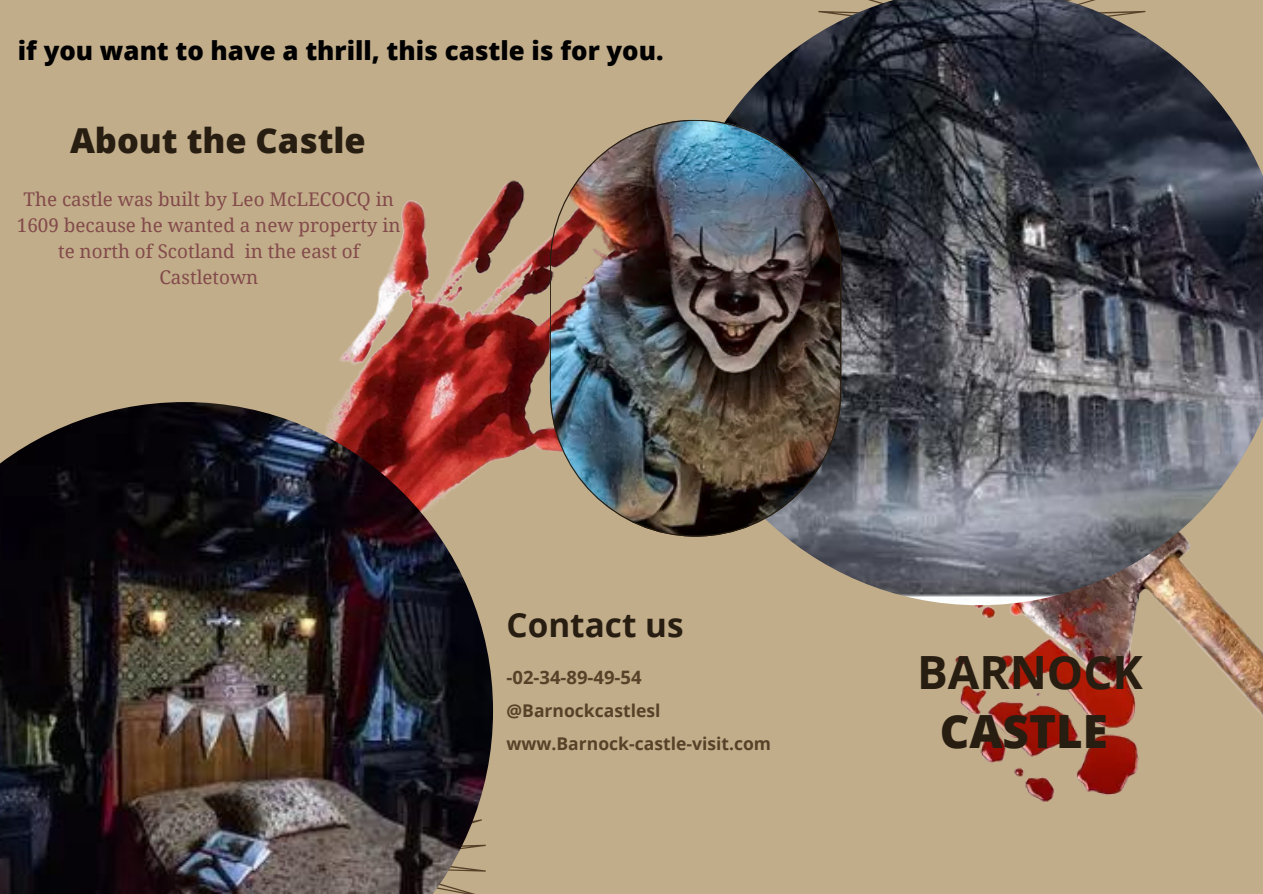
<style>
.page{position:relative;width:1263px;height:894px;background:#fff}
.page>*{position:absolute;margin:0;border:0;box-sizing:border-box;transform-origin:0 0}
.t1{font:700 45.75px "Open Sans";color:#271d11}
.t2{font:800 45.75px "Open Sans";color:#271d11}
.t3{font:800 34.35px "Open Sans";color:#271d11}
.t4{font:700 33.3px "Open Sans";color:#271d11}
.t5{font:800 25.95px "Open Sans";color:#000}
.t6{font:18.9px/26px "Noto Serif";color:#824a4a;text-align:center}
.t7{font:700 18.45px "Open Sans";color:#574229}
.t8{font:700 17.55px "Open Sans";color:#574229}
</style>
<div class="page">
<div style="left:0;top:0;width:1263px;height:893px;background:#c2ad8a"></div>
<img style="left:955px;top:605px;width:308px;height:197px">
<img style="left:683px;top:0;width:580px;height:605px">
<img style="left:339px;top:180px;width:211px;height:281px">
<img style="left:550px;top:120px;width:291px;height:416px">
<img style="left:0;top:402px;width:493px;height:491px">
<p class="t5" style="left:18px;top:32px;width:647px">if you want to have a thrill, this castle is for you.</p>
<p class="t3" style="left:70px;top:116px;width:297px">About the Castle</p>
<p class="t6" style="left:17px;top:185px;width:385px">The castle was built by Leo McLECOCQ in<br>1609 because he wanted a new property in te north of Scotland in the east of<br>Castletown</p>
<p class="t4" style="left:507px;top:601px;width:179px">Contact us</p>
<p class="t7" style="left:507px;top:664px;width:137px">-02-34-89-49-54</p>
<p class="t8" style="left:507px;top:698px;width:155px">@Barnockcastlesl</p>
<p class="t8" style="left:507px;top:731px;width:266px">www.Barnock-castle-visit.com</p>
<p class="t1" style="left:917px;top:639px;width:227px">BARNOCK</p>
<p class="t2" style="left:940px;top:699px;width:170px">CASTLE</p>
</div>
